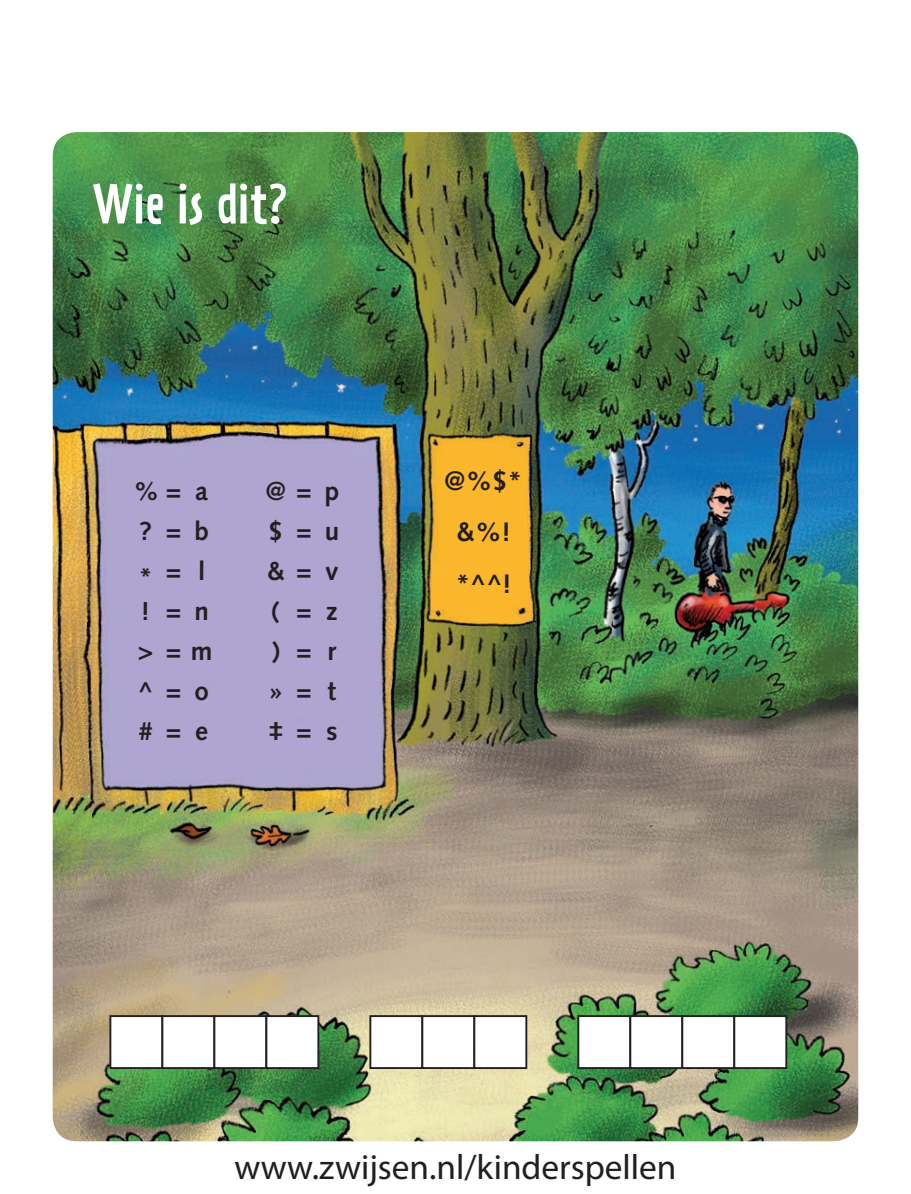
<style>
.page{position:relative;width:911px;height:1194px;background:#fff}
.page>*{position:absolute;margin:0;border:0;box-sizing:border-box;transform-origin:0 0}
.t1{font:50px "Prater Sans Two";color:#fff}
.t2{font:35.2px "Myriad Pro";color:#231f20}
.t3{font:700 26.8px/51.4px "Syntax";color:#231f20;text-align:center}
.t4{font:700 26px/40px "Syntax";color:#231f20}
</style>
<div class="page">
<img style="left:53px;top:132px;width:805px;height:1009px">
<div style="left:110px;top:1016px;width:52px;height:52px;background:#fff"></div>
<div style="left:109px;top:1015px;width:54px;height:54px;border:2px solid #231f20"></div>
<div style="left:162px;top:1016px;width:52px;height:52px;background:#fff"></div>
<div style="left:161px;top:1015px;width:54px;height:54px;border:2px solid #231f20"></div>
<div style="left:214px;top:1016px;width:52px;height:52px;background:#fff"></div>
<div style="left:213px;top:1015px;width:54px;height:54px;border:2px solid #231f20"></div>
<div style="left:266px;top:1016px;width:52px;height:52px;background:#fff"></div>
<div style="left:265px;top:1015px;width:54px;height:54px;border:2px solid #231f20"></div>
<div style="left:370px;top:1016px;width:52px;height:52px;background:#fff"></div>
<div style="left:369px;top:1015px;width:54px;height:54px;border:2px solid #231f20"></div>
<div style="left:422px;top:1016px;width:52px;height:52px;background:#fff"></div>
<div style="left:421px;top:1015px;width:54px;height:54px;border:2px solid #231f20"></div>
<div style="left:474px;top:1016px;width:52px;height:52px;background:#fff"></div>
<div style="left:473px;top:1015px;width:54px;height:54px;border:2px solid #231f20"></div>
<div style="left:578px;top:1016px;width:52px;height:52px;background:#fff"></div>
<div style="left:577px;top:1015px;width:54px;height:54px;border:2px solid #231f20"></div>
<div style="left:630px;top:1016px;width:52px;height:52px;background:#fff"></div>
<div style="left:629px;top:1015px;width:54px;height:54px;border:2px solid #231f20"></div>
<div style="left:682px;top:1016px;width:52px;height:52px;background:#fff"></div>
<div style="left:681px;top:1015px;width:54px;height:54px;border:2px solid #231f20"></div>
<div style="left:734px;top:1016px;width:52px;height:52px;background:#fff"></div>
<div style="left:733px;top:1015px;width:54px;height:54px;border:2px solid #231f20"></div>
<h1 class="t1" style="left:92px;top:177px;width:197px">Wie is dit?</h1>
<p class="t4" style="left:133px;top:474px;width:80px">% = a ? = b * = l ! = n &gt; = m ^ = o # = e</p>
<p class="t4" style="left:265px;top:474px;width:75px;text-align:justify">@ = p $ = u &amp; = v ( = z ) = r » = t ‡ = s</p>
<p class="t3" style="left:444px;top:457px;width:79px">@%$* &amp;%! *^^!</p>
<h2 class="t2" style="left:234px;top:1146px;width:443px">www.zwijsen.nl/kinderspellen</h2>
</div>
